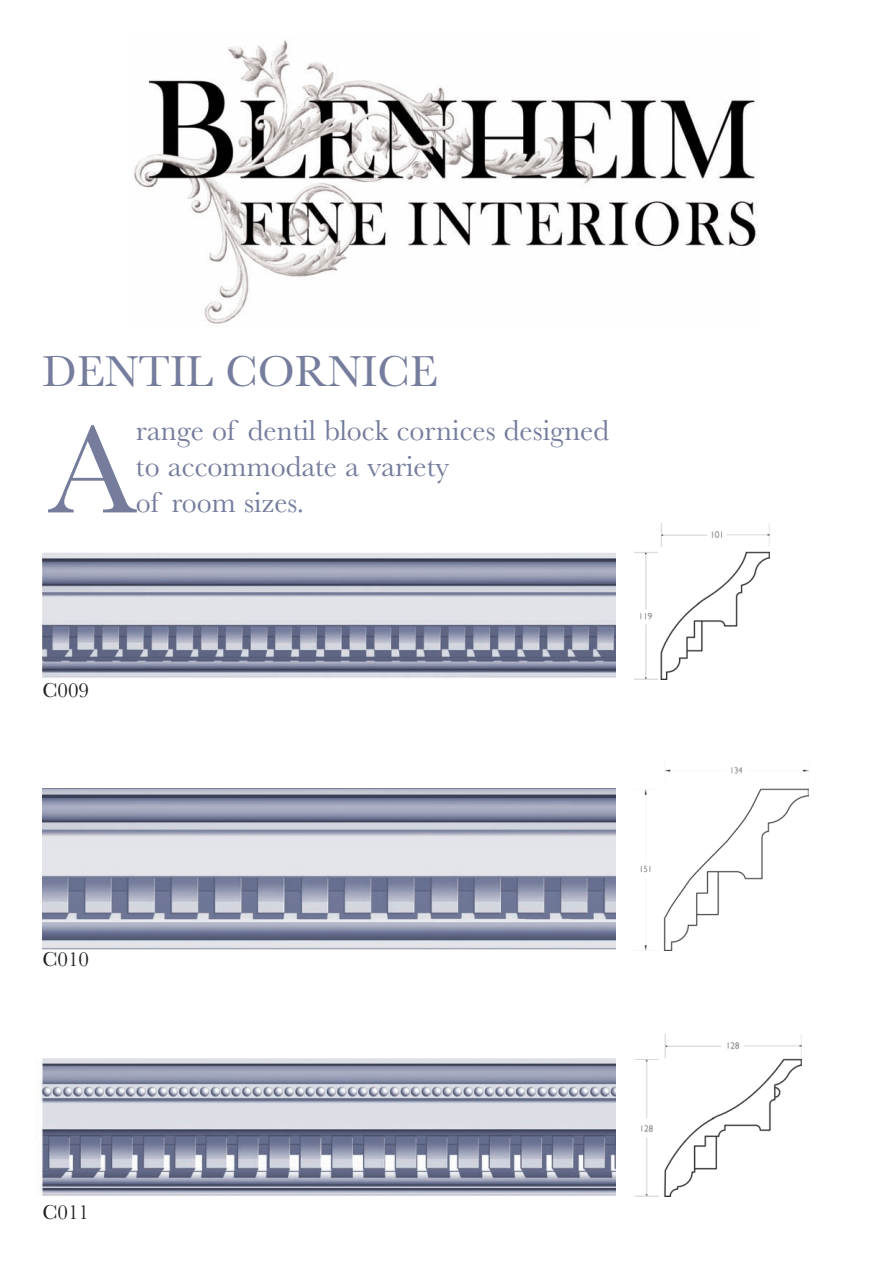
<style>
.page{position:relative;width:893px;height:1263px;background:#fff}
.page>*{position:absolute;margin:0;border:0;box-sizing:border-box;transform-origin:0 0}
.t1{font:129.9px "Baskerville";color:#757c9c}
.t2{font:45px "Baskerville";color:#757c9c}
.t3{font:30px/36px "Baskerville";color:#757c9c}
.t4{font:21px "Baskerville";color:#231f20}
</style>
<div class="page">
<img style="left:133px;top:40px;width:624px;height:284px">
<img style="left:43px;top:552px;width:573px;height:126px">
<img style="left:43px;top:789px;width:573px;height:160px">
<img style="left:40px;top:1058px;width:576px;height:138px">
<img style="left:635px;top:523px;width:134px;height:157px">
<img style="left:640px;top:767px;width:169px;height:183px">
<img style="left:635px;top:1034px;width:167px;height:162px">
<h2 class="t2" style="left:43px;top:345px;width:397px">DENTIL CORNICE</h2>
<h1 class="t1" style="left:48px;top:392px;width:89px">A</h1>
<p class="t3" style="left:136px;top:412px;width:475px">range of dentil block cornices designed to accommodate a variety<br>of room sizes.</p>
<p class="t4" style="left:43px;top:678px;width:48px">C009</p>
<p class="t4" style="left:43px;top:946px;width:48px">C010</p>
<p class="t4" style="left:43px;top:1200px;width:48px">C011</p>
</div>
